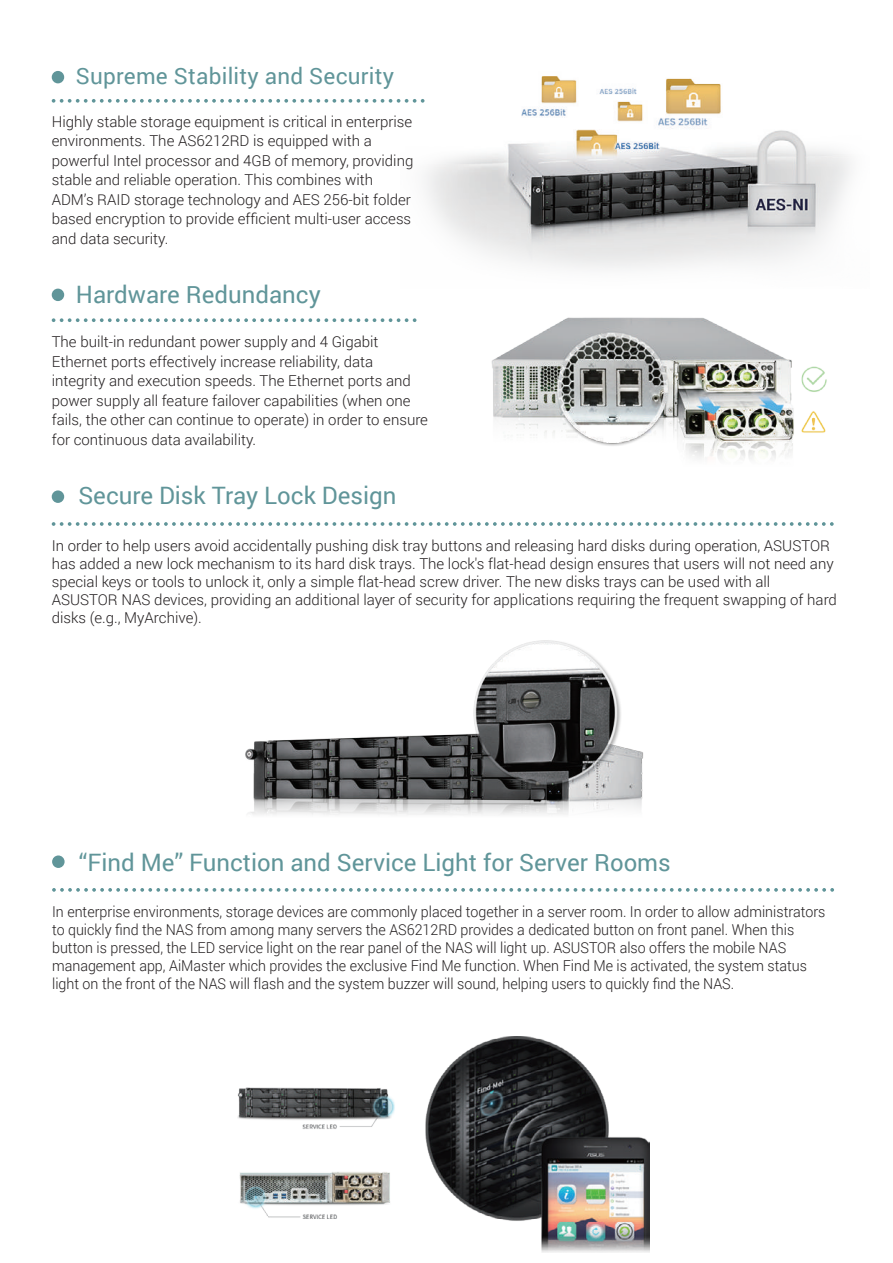
<style>
.page{position:relative;width:893px;height:1263px;background:#fff}
.page>*{position:absolute;margin:0;border:0;box-sizing:border-box;transform-origin:0 0}
.t1{font:24px "Roboto";color:#609599}
.t2{font:22.5px "Roboto";letter-spacing:.01em;color:#609599}
.t3{font:300 15px/19.5px "Roboto";color:#231f20}
.t4{font:300 15px/18px "Roboto";color:#231f20;scale:.95 1}
</style>
<div class="page">
<svg style="left:52px;top:888px;width:782px;height:4px"></svg>
<div style="left:52px;top:855px;width:13px;height:13px;background:#609599;border-radius:50%"></div>
<svg style="left:52px;top:99px;width:348px;height:4px"></svg>
<div style="left:52px;top:71px;width:12px;height:12px;background:#609599;border-radius:50%"></div>
<svg style="left:52px;top:318px;width:364px;height:4px"></svg>
<div style="left:52px;top:289px;width:12px;height:12px;background:#609599;border-radius:50%"></div>
<img style="left:400px;top:76px;width:451px;height:193px">
<img style="left:491px;top:317px;width:336px;height:142px">
<img style="left:237px;top:1036px;width:413px;height:216px">
<div style="left:52px;top:490px;width:12px;height:13px;background:#609599;border-radius:50%"></div>
<svg style="left:52px;top:522px;width:782px;height:4px"></svg>
<img style="left:245px;top:640px;width:398px;height:175px">
<h2 class="t2" style="left:76px;top:61px;width:320px">Supreme Stability and Security</h2>
<p class="t3" style="left:52px;top:111px;width:363px">Highly stable storage equipment is critical in enterprise environments. The AS6212RD is equipped with a powerful Intel processor and 4GB of memory, providing stable and reliable operation. This combines with ADM’s RAID storage technology and AES 256-bit folder based encryption to provide efficient multi-user access and data security.</p>
<h1 class="t1" style="left:76px;top:278px;width:246px">Hardware Redundancy</h1>
<p class="t3" style="left:52px;top:332px;width:378px">The built-in redundant power supply and 4 Gigabit Ethernet ports effectively increase reliability, data integrity and execution speeds. The Ethernet ports and power supply all feature failover capabilities (when one fails, the other can continue to operate) in order to ensure for continuous data availability.</p>
<h1 class="t1" style="left:78px;top:479px;width:319px">Secure Disk Tray Lock Design</h1>
<p class="t3" style="left:52px;top:536px;width:787px;line-height:18px">In order to help users avoid accidentally pushing disk tray buttons and releasing hard disks during operation, ASUSTOR has added a new lock mechanism to its hard disk trays. The lock's flat-head design ensures that users will not need any special keys or tools to unlock it, only a simple flat-head screw driver. The new disks trays can be used with all ASUSTOR NAS devices, providing an additional layer of security for applications requiring the frequent swapping of hard disks (e.g., MyArchive).</p>
<h1 class="t1" style="left:79px;top:846px;width:594px">“Find Me” Function and Service Light for Server Rooms</h1>
<p class="t4" style="left:52px;top:902px;width:816px">In enterprise environments, storage devices are commonly placed together in a server room. In order to allow administrators to quickly find the NAS from among many servers the AS6212RD provides a dedicated button on front panel. When this button is pressed, the LED service light on the rear panel of the NAS will light up. ASUSTOR also offers the mobile NAS management app, AiMaster which provides the exclusive Find Me function. When Find Me is activated, the system status light on the front of the NAS will flash and the system buzzer will sound, helping users to quickly find the NAS.</p>
</div>
